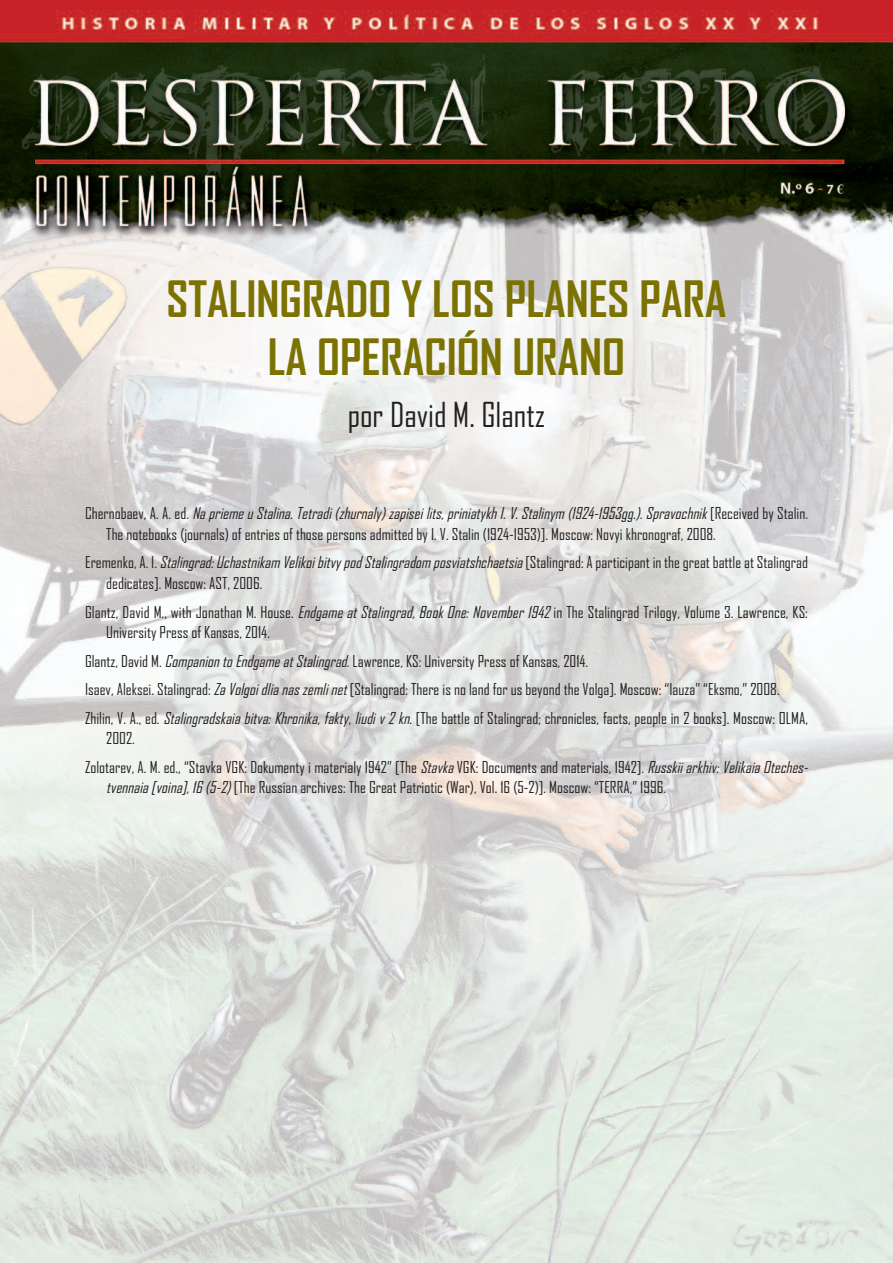
<style>
.page{position:relative;width:893px;height:1263px;background:#fff}
.page>*{position:absolute;margin:0;border:0;box-sizing:border-box;transform-origin:0 0}
.t1{font:700 48px/57.6px "Agency FB";color:#7b7202;text-align:center}
.t2{font:33px "Agency FB";color:#231f20}
.t3{font:15.75px/20.2px "Agency FB";color:#231f20}
.s1{font-style:italic}
</style>
<div class="page">
<img style="left:0;top:0;width:893px;height:1263px">
<h1 class="t1" style="left:166px;top:272px;width:561px">STALINGRADO Y LOS PLANES PARA<br>LA OPERACIÓN URANO</h1>
<h2 class="t2" style="left:348px;top:396px;width:199px">por David M. Glantz</h2>
<p class="t3" style="left:106px;top:504px;width:703px;text-indent:-21px">C h e r n o b a e v , A . A . e d . <span class="s1">Na prieme u Stalina. Tetradi (zhurnaly) zapisei lits, priniatykh I. V. Stalinym (1924-1953gg.). Spravochnik</span> [ R e c e i v e d b y S t a l i n .<br>The notebooks (journals) of entries of those persons admitted by I. V. Stalin (1924-1953)]. Moscow: Novyi khronograf, 2008.</p>
<p class="t3" style="left:106px;top:553px;width:703px;text-indent:-21px">Eremenko, A. I. <span class="s1">Stalingrad:UchastnikamVelikoibitvypodStalingradomposviatshchaetsia</span>[Stalingrad: A participant in the great battle at Stalingrad dedicates]. Moscow: AST, 2006.</p>
<p class="t3" style="left:106px;top:602px;width:703px;text-indent:-21px">Glantz, David M., with Jonathan M. House. <span class="s1">EndgameatStalingrad,BookOne:November1942</span>in The Stalingrad Trilogy, Volume 3. Lawrence, KS:<br>University Press of Kansas, 2014.</p>
<p class="t3" style="left:85px;top:647px;width:724px;line-height:28.8px">Glantz, David M. <span class="s1">CompaniontoEndgameatStalingrad</span>. Lawrence, KS: University Press of Kansas, 2014.<br>Isaev, Aleksei. Stalingrad: <span class="s1">ZaVolgoidlianaszemlinet</span>[Stalingrad: There is no land for us beyond the Volga]. Moscow: “Iauza” “Eksmo,” 2008.<br>Zhilin, V. A., ed. <span class="s1">Stalingradskaiabitva:Khronika,fakty,liudiv2kn</span>. [The battle of Stalingrad; chronicles, facts, people in 2 books]. Moscow: OLMA,</p>
<p class="t3" style="left:85px;top:724px;width:728px;line-height:28.8px;text-indent:21px">2002.<br>Zolotarev, A. M. ed., “Stavka VGK: Dokumenty i materialy 1942” [The <span class="s1">Stavka</span>VGK: Documents and materials, 1942]. <span class="s1">Russkiiarkhiv:VelikaiaOteches-</span></p>
<p class="t3" style="left:106px;top:778px;width:561px"><span class="s1">tvennaia[voina],16(5-2)</span>[The Russian archives: The Great Patriotic (War), Vol. 16 (5-2)]. Moscow: “TERRA,” 1996.</p>
</div>
